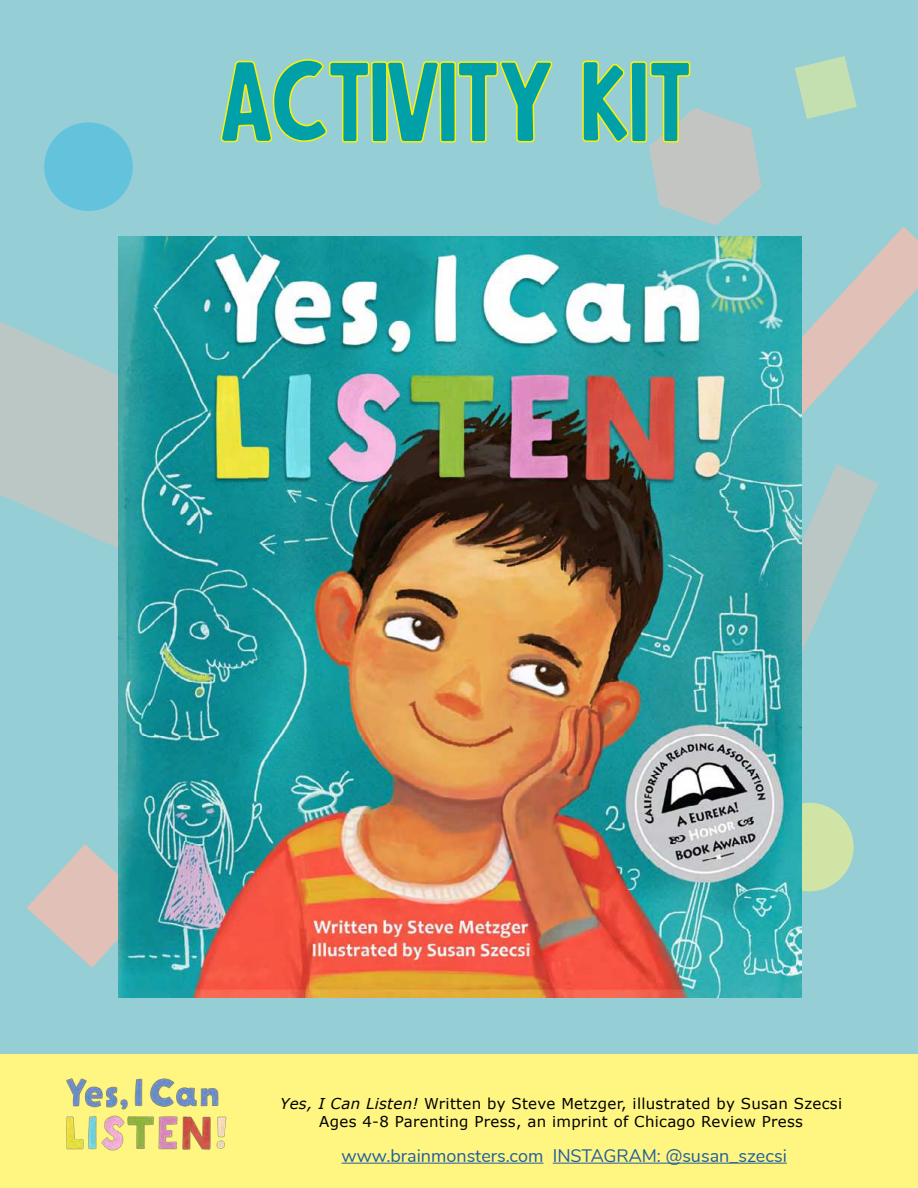
<style>
.page{position:relative;width:918px;height:1188px;background:#fff}
.page>*{position:absolute;margin:0;border:0;box-sizing:border-box;transform-origin:0 0}
.t1{font:90px "Alvania";color:#00a0a8}
.t2{font:18px "Nunito";color:#215e9e}
.t3{font:15px/18px "Verdana";letter-spacing:.02em;color:#000;text-align:center}
.s1{font-style:italic}
</style>
<div class="page">
<div style="left:0;top:0;width:918px;height:1055px;background:#96ced5"></div>
<svg style="left:802px;top:465px;width:76px;height:186px"></svg>
<svg style="left:27px;top:844px;width:92px;height:124px"></svg>
<div style="left:765px;top:803px;width:89px;height:88px;background:#d0e4a6;border-radius:50%"></div>
<div style="left:44px;top:122px;width:89px;height:89px;background:#63c3dd;border-radius:50%"></div>
<svg style="left:0;top:295px;width:119px;height:347px"></svg>
<div style="left:0;top:1055px;width:918px;height:133px;background:#fff682"></div>
<img style="left:66px;top:1078px;width:161px;height:73px">
<svg style="left:222px;top:59px;width:331px;height:84px"></svg>
<svg style="left:581px;top:56px;width:337px;height:358px"></svg>
<hr style="left:342px;top:1163px;width:201px;height:1px;background:#215e9e">
<hr style="left:553px;top:1163px;width:234px;height:1px;background:#215e9e">
<img style="left:119px;top:237px;width:683px;height:760px">
<h1 class="t1" style="left:225px;top:57px;width:470px">Activity KIT</h1>
<p class="t3" style="left:280px;top:1096px;width:563px"><span class="s1">Yes, I Can Listen!</span> Written by Steve Metzger, illustrated by Susan Szecsi<br>Ages 4-8 Parenting Press, an imprint of Chicago Review Press</p>
<p class="t2" style="left:342px;top:1149px;width:447px">www.brainmonsters.com INSTAGRAM: @susan_szecsi</p>
</div>
